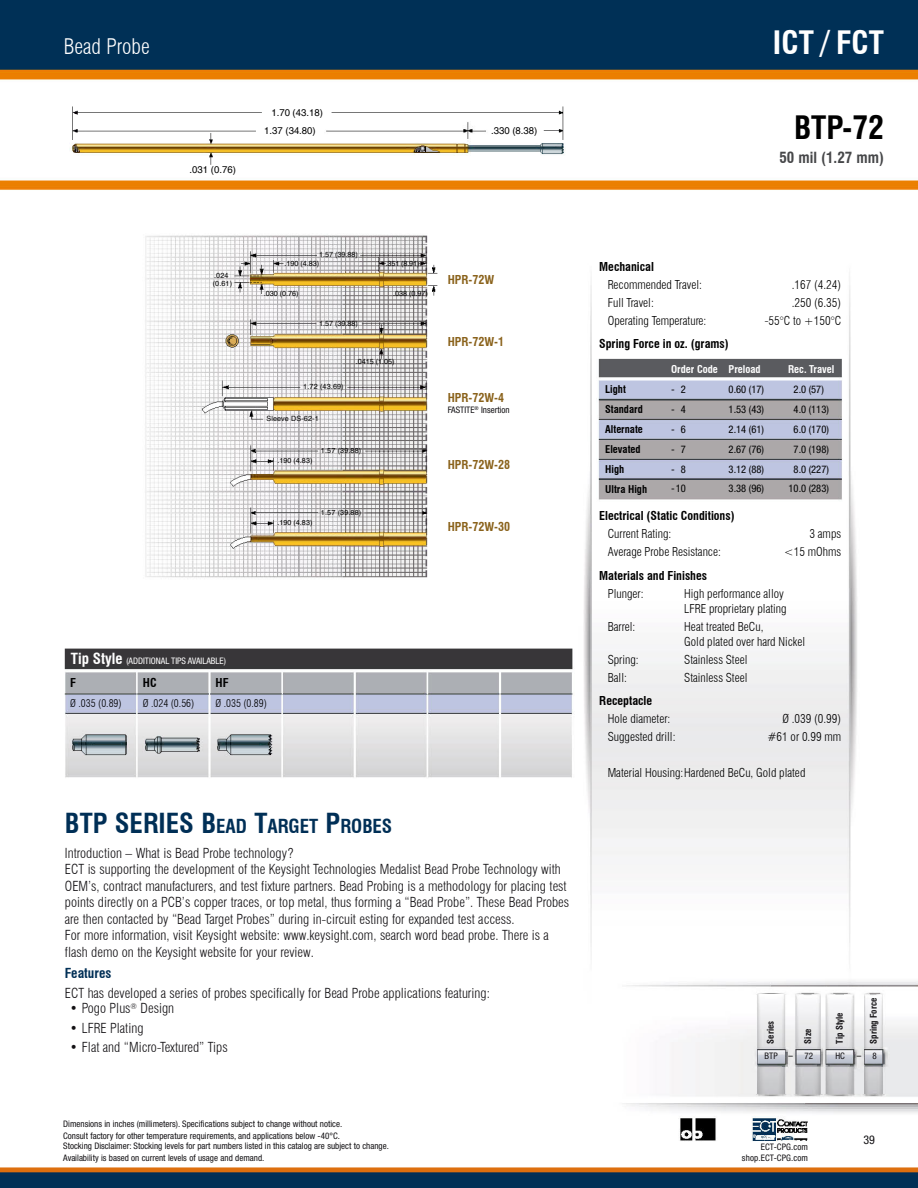
<style>
.page{position:relative;width:918px;height:1188px;background:#fff}
.page>*{position:absolute;margin:0;border:0;box-sizing:border-box;transform-origin:0 0}
.t1{font:700 condensed 31.5px "Swiss 721 BT";color:#fff}
.t2{font:700 condensed 31.5px "Swiss 721 BT";color:#000}
.t3{font:300 condensed 21px "Swiss 721 BT";color:#fff}
.t4{font:700 condensed 18.9px "Swiss 721 BT";color:#002f56}
.t5{font:700 condensed 15px "Swiss 721 BT";color:#464749}
.t6{font:300 condensed 13.5px/16.5px "Swiss 721 BT";color:#141215}
.t7{font:700 condensed 13.5px "Swiss 721 BT";color:#002f56}
.t8{font:300 condensed 12px/15px "Swiss 721 BT";color:#000}
.t9{font:700 condensed 12px "Swiss 721 BT";color:#000}
.t10{font:700 condensed 12px "Swiss 721 BT";color:#8a621b}
.t11{font:condensed 12px "Helvetica Neue LT Std";color:#141215}
.t12{font:condensed 10.5px "Helvetica Neue LT Std";color:#000}
.t13{font:700 condensed 10.5px "Swiss 721 BT";color:#000}
.t14{font:300 condensed 10.5px "Swiss 721 BT";color:#000}
.t15{font:700 condensed 10.5px "Swiss 721 BT";color:#fff}
.t16{font:9.6px "Helvetica";color:#000}
.t17{font:condensed 9px/11.9px "Helvetica Neue LT Std";color:#141215}
.t18{font:condensed 9px "Helvetica Neue LT Std";color:#fff}
.t19{font:700 condensed 9px "Swiss 721 BT";color:#141215}
.t20{font:condensed 8.85px "Helvetica";color:#000}
.t21{font:7.2px/7.8px "Helvetica";color:#000}
.t22{font:7.2px "Helvetica";letter-spacing:.02em;color:#000}
.s1{font-family:"Swiss 721 BT";font-weight:700;font-size:15px}
.s2{font-size:27px}
</style>
<div class="page">
<img style="left:0;top:1px;width:918px;height:1186px">
<h2 class="t3" style="left:64px;top:33px;width:87px">Bead Probe</h2>
<p class="t16" style="left:190px;top:164px;width:48px">.031 (0.76)</p>
<p class="t16" style="left:271px;top:107px;width:53px">1.70 (43.18)</p>
<p class="t16" style="left:264px;top:125px;width:53px">1.37 (34.80)</p>
<p class="t16" style="left:491px;top:125px;width:48px">.330 (8.38)</p>
<p class="t21" style="left:213px;top:271px;width:21px">.024 (0.61)</p>
<p class="t21" style="left:319px;top:251px;width:40px">1.57 (39.88)</p>
<p class="t21" style="left:284px;top:259px;width:36px">.190 (4.83)</p>
<p class="t21" style="left:386px;top:259px;width:35px">.351 (8.91)</p>
<p class="t21" style="left:264px;top:289px;width:36px">.030 (0.76)</p>
<p class="t21" style="left:319px;top:319px;width:40px">1.57 (39.88)</p>
<p class="t21" style="left:393px;top:289px;width:36px">.038 (0.97)</p>
<p class="t21" style="left:356px;top:358px;width:40px">.0415 (1.05)</p>
<p class="t21" style="left:303px;top:382px;width:42px">1.72 (43.69)</p>
<p class="t22" style="left:266px;top:414px;width:54px">Sleeve DS-62-1</p>
<p class="t21" style="left:278px;top:457px;width:36px">.190 (4.83)</p>
<p class="t21" style="left:321px;top:446px;width:42px">1.57 (39.88)</p>
<p class="t21" style="left:278px;top:519px;width:36px">.190 (4.83)</p>
<p class="t21" style="left:321px;top:508px;width:42px">1.57 (39.88)</p>
<p class="t10" style="left:448px;top:272px;width:48px">HPR-72W</p>
<p class="t10" style="left:448px;top:334px;width:58px">HPR-72W-1</p>
<p class="t10" style="left:448px;top:391px;width:58px">HPR-72W-4</p>
<p class="t17" style="left:448px;top:404px;width:64px">FASTITE<sup>®</sup> Insertion</p>
<p class="t10" style="left:448px;top:458px;width:64px">HPR-72W-28</p>
<p class="t10" style="left:448px;top:520px;width:64px">HPR-72W-30</p>
<p class="t18" style="left:71px;top:656px;width:156px"><span class="s1">Tip Style</span> (ADDITIONAL TIPS AVAILABLE)</p>
<p class="t9" style="left:70px;top:676px;width:7px">F</p>
<p class="t9" style="left:143px;top:676px;width:15px">HC</p>
<p class="t9" style="left:216px;top:676px;width:15px">HF</p>
<p class="t14" style="left:70px;top:697px;width:53px">Ø .035 (0.89)</p>
<p class="t14" style="left:143px;top:697px;width:53px">Ø .024 (0.56)</p>
<p class="t14" style="left:216px;top:697px;width:53px">Ø .035 (0.89)</p>
<h3 class="t4" style="left:65px;top:814px;width:329px"><span class="s2">BTP SERIES B</span>EAD <span class="s2">T</span>ARGET <span class="s2">P</span>ROBES</h3>
<p class="t6" style="left:65px;top:844px;width:506px">Introduction – What is Bead Probe technology?<br>ECT is supporting the development of the Keysight Technologies Medalist Bead Probe Technology with OEM’s, contract manufacturers, and test fixture partners. Bead Probing is a methodology for placing test points directly on a PCB’s copper traces, or top metal, thus forming a “Bead Probe”. These Bead Probes are then contacted by “Bead Target Probes” during in-circuit esting for expanded test access.<br>For more information, visit Keysight website: www.keysight.com, search word bead probe. There is a flash demo on the Keysight website for your review.</p>
<p class="t7" style="left:65px;top:965px;width:48px">Features</p>
<p class="t6" style="left:65px;top:985px;width:426px">ECT has developed a series of probes specifically for Bead Probe applications featuring:</p>
<p class="t6" style="left:70px;top:1000px;width:106px">• Pogo Plus<sup>®</sup> Design</p>
<p class="t6" style="left:70px;top:1019px;width:75px">• LFRE Plating</p>
<p class="t6" style="left:70px;top:1039px;width:159px">• Flat and “Micro-Textured” Tips</p>
<p class="t17" style="left:63px;top:1118px;width:281px">Dimensions in inches (millimeters). Specifications subject to change without notice.<br>Consult factory for other temperature requirements, and applications below -40°C.</p>
<p class="t17" style="left:63px;top:1140px;width:327px">Stocking Disclaimer: Stocking levels for part numbers listed in this catalog are subject to change.<br>Availability is based on current levels of usage and demand.</p>
<h1 class="t1" style="left:773px;top:23px;width:113px">ICT / FCT</h1>
<h1 class="t2" style="left:794px;top:109px;width:91px">BTP-72</h1>
<p class="t5" style="left:779px;top:148px;width:106px">50 mil (1.27 mm)</p>
<p class="t9" style="left:599px;top:259px;width:56px">Mechanical</p>
<p class="t8" style="left:608px;top:277px;width:96px">Recommended Travel:</p>
<p class="t8" style="left:792px;top:277px;width:51px">.167 (4.24)</p>
<p class="t8" style="left:608px;top:295px;width:48px">Full Travel:</p>
<p class="t8" style="left:792px;top:295px;width:51px">.250 (6.35)</p>
<p class="t8" style="left:608px;top:313px;width:100px">Operating Temperature:</p>
<p class="t8" style="left:764px;top:313px;width:78px">-55°C to +150°C</p>
<p class="t9" style="left:599px;top:337px;width:131px">Spring Force in oz. (grams)</p>
<p class="t15" style="left:671px;top:363px;width:91px">Order Code Preload</p>
<p class="t15" style="left:788px;top:363px;width:48px">Rec. Travel</p>
<p class="t13" style="left:605px;top:383px;width:22px">Light</p>
<p class="t12" style="left:671px;top:383px;width:16px">- 2</p>
<p class="t12" style="left:729px;top:383px;width:37px">0.60 (17)</p>
<p class="t12" style="left:794px;top:383px;width:32px">2.0 (57)</p>
<p class="t13" style="left:605px;top:403px;width:39px">Standard</p>
<p class="t12" style="left:671px;top:403px;width:16px">- 4</p>
<p class="t12" style="left:729px;top:403px;width:37px">1.53 (43)</p>
<p class="t12" style="left:794px;top:403px;width:37px">4.0 (113)</p>
<p class="t13" style="left:605px;top:423px;width:39px">Alternate</p>
<p class="t12" style="left:671px;top:423px;width:16px">- 6</p>
<p class="t12" style="left:729px;top:423px;width:37px">2.14 (61)</p>
<p class="t12" style="left:794px;top:423px;width:37px">6.0 (170)</p>
<p class="t13" style="left:605px;top:443px;width:37px">Elevated</p>
<p class="t12" style="left:671px;top:443px;width:16px">- 7</p>
<p class="t12" style="left:729px;top:443px;width:37px">2.67 (76)</p>
<p class="t12" style="left:794px;top:443px;width:37px">7.0 (198)</p>
<p class="t13" style="left:605px;top:463px;width:21px">High</p>
<p class="t12" style="left:671px;top:463px;width:16px">- 8</p>
<p class="t12" style="left:729px;top:463px;width:37px">3.12 (88)</p>
<p class="t12" style="left:794px;top:463px;width:37px">8.0 (227)</p>
<p class="t13" style="left:605px;top:483px;width:43px">Ultra High</p>
<p class="t12" style="left:671px;top:483px;width:16px">- 10</p>
<p class="t12" style="left:729px;top:483px;width:37px">3.38 (96)</p>
<p class="t12" style="left:789px;top:483px;width:42px">10.0 (283)</p>
<p class="t9" style="left:599px;top:509px;width:137px">Electrical (Static Conditions)</p>
<p class="t8" style="left:608px;top:527px;width:65px">Current Rating:</p>
<p class="t8" style="left:809px;top:527px;width:33px">3 amps</p>
<p class="t8" style="left:608px;top:545px;width:115px">Average Probe Resistance:</p>
<p class="t8" style="left:784px;top:545px;width:59px">&lt;15 mOhms</p>
<p class="t9" style="left:599px;top:568px;width:109px">Materials and Finishes</p>
<p class="t8" style="left:608px;top:586px;width:37px">Plunger:</p>
<p class="t8" style="left:684px;top:586px;width:104px">High performance alloy<br>LFRE proprietary plating</p>
<p class="t8" style="left:608px;top:619px;width:29px">Barrel:</p>
<p class="t8" style="left:684px;top:619px;width:122px">Heat treated BeCu,<br>Gold plated over hard Nickel</p>
<p class="t8" style="left:608px;top:652px;width:33px">Spring:</p>
<p class="t8" style="left:684px;top:652px;width:65px">Stainless Steel</p>
<p class="t8" style="left:608px;top:670px;width:21px">Ball:</p>
<p class="t8" style="left:684px;top:670px;width:65px">Stainless Steel</p>
<p class="t9" style="left:599px;top:694px;width:55px">Receptacle</p>
<p class="t8" style="left:608px;top:712px;width:64px">Hole diameter:</p>
<p class="t8" style="left:782px;top:712px;width:60px">Ø .039 (0.99)</p>
<p class="t8" style="left:608px;top:730px;width:69px">Suggested drill:</p>
<p class="t8" style="left:767px;top:730px;width:75px">#61 or 0.99 mm</p>
<p class="t8" style="left:608px;top:766px;width:199px">Material Housing: Hardened BeCu, Gold plated</p>
<p class="t19" style="left:765px;top:1044px;width:24px;rotate:-90deg">Series</p>
<p class="t19" style="left:803px;top:1044px;width:16px;rotate:-90deg">Size</p>
<p class="t19" style="left:834px;top:1044px;width:33px;rotate:-90deg">Tip Style</p>
<p class="t19" style="left:868px;top:1044px;width:47px;rotate:-90deg">Spring Force</p>
<p class="t17" style="left:765px;top:1050px;width:15px">BTP</p>
<p class="t17" style="left:804px;top:1050px;width:10px">72</p>
<p class="t17" style="left:835px;top:1050px;width:11px">HC</p>
<p class="t17" style="left:873px;top:1050px;width:6px">8</p>
<p class="t20" style="left:788px;top:1050px;width:6px">–</p>
<p class="t20" style="left:857px;top:1050px;width:6px">–</p>
<p class="t17" style="left:742px;top:1142px;width:68px;line-height:10.4px;text-align:right">ECT-CPG.com shop.ECT-CPG.com</p>
<p class="t11" style="left:863px;top:1133px;width:13px">39</p>
</div>
